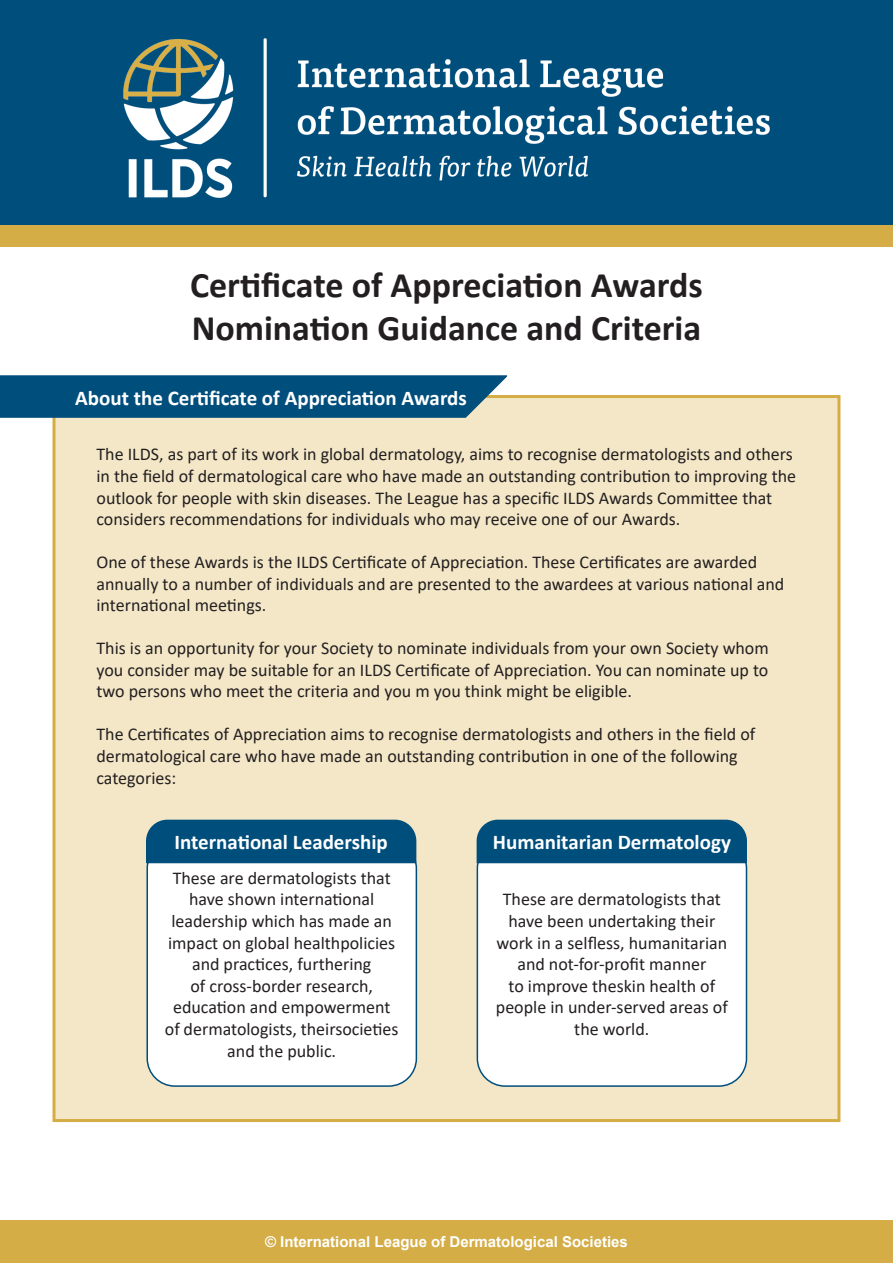
<style>
.page{position:relative;width:893px;height:1263px;background:#fff}
.page>*{position:absolute;margin:0;border:0;box-sizing:border-box;transform-origin:0 0}
.t1{font:700 36px "Calibri";color:#231f20}
.t2{font:700 21px "Calibri";color:#fff}
.t3{font:18px/21.6px "Calibri";color:#231f20}
.t4{font:700 15px "Arial";color:#fff}
</style>
<div class="page">
<div style="left:54px;top:396px;width:785px;height:724px;background:#f3e7c7"></div>
<svg style="left:0;top:375px;width:507px;height:43px;background:#0c5580"></svg>
<div style="left:0;top:1220px;width:893px;height:43px;background:#d4ad46"></div>
<div style="left:0;top:0;width:893px;height:225px;background:#004e7c"></div>
<img style="left:123px;top:39px;width:647px;height:159px">
<div style="left:0;top:225px;width:893px;height:22px;background:#d4ad46"></div>
<div style="left:147px;top:841px;width:269px;height:245px;background:#fff;border-radius:28px"></div>
<div style="left:146px;top:840px;width:271px;height:247px;border:2px solid #004e7c;border-radius:28px"></div>
<div style="left:146px;top:820px;width:270px;height:43px;background:#004e7c"></div>
<div style="left:477px;top:841px;width:269px;height:245px;background:#fff;border-radius:28px"></div>
<div style="left:477px;top:840px;width:270px;height:247px;border:2px solid #004e7c;border-radius:28px"></div>
<div style="left:477px;top:820px;width:270px;height:43px;background:#004e7c"></div>
<p class="t1" style="left:190px;top:260px;width:514px">Certificate of Appreciation Awards</p>
<p class="t1" style="left:192px;top:303px;width:511px">Nomination Guidance and Criteria</p>
<p class="t2" style="left:75px;top:383px;width:393px">About the Certificate of Appreciation Awards</p>
<p class="t3" style="left:97px;top:443px;width:701px">The ILDS, as part of its work in global dermatology, aims to recognise dermatologists and others in the field of dermatological care who have made an outstanding contribution to improving the outlook for people with skin diseases. The League has a specific ILDS Awards Committee that considers recommendations for individuals who may receive one of our Awards.</p>
<p class="t3" style="left:97px;top:551px;width:689px">One of these Awards is the ILDS Certificate of Appreciation. These Certificates are awarded annually to a number of individuals and are presented to the awardees at various national and international meetings.</p>
<p class="t3" style="left:97px;top:637px;width:674px;text-align:justify">This is an opportunity for your Society to nominate individuals from your own Society whom you consider may be suitable for an ILDS Certificate of Appreciation. You can nominate up to two persons who meet the criteria and you m you think might be eligible.</p>
<p class="t3" style="left:97px;top:723px;width:660px">The Certificates of Appreciation aims to recognise dermatologists and others in the field of dermatological care who have made an outstanding contribution in one of the following categories:</p>
<p class="t2" style="left:175px;top:827px;width:215px">International Leadership</p>
<p class="t3" style="left:165px;top:867px;width:235px;text-align:center">These are dermatologists that have shown international leadership which has made an impact on global healthpolicies and practices, furthering<br>of cross-border research, education and empowerment of dermatologists, theirsocieties and the public.</p>
<p class="t2" style="left:493px;top:827px;width:240px">Humanitarian Dermatology</p>
<p class="t3" style="left:496px;top:888px;width:233px;text-align:center">These are dermatologists that have been undertaking their work in a selfless, humanitarian and not-for-profit manner<br>to improve theskin health of people in under-served areas of the world.</p>
<p class="t4" style="left:265px;top:1231px;width:364px">© International League of Dermatological Societies</p>
</div>
